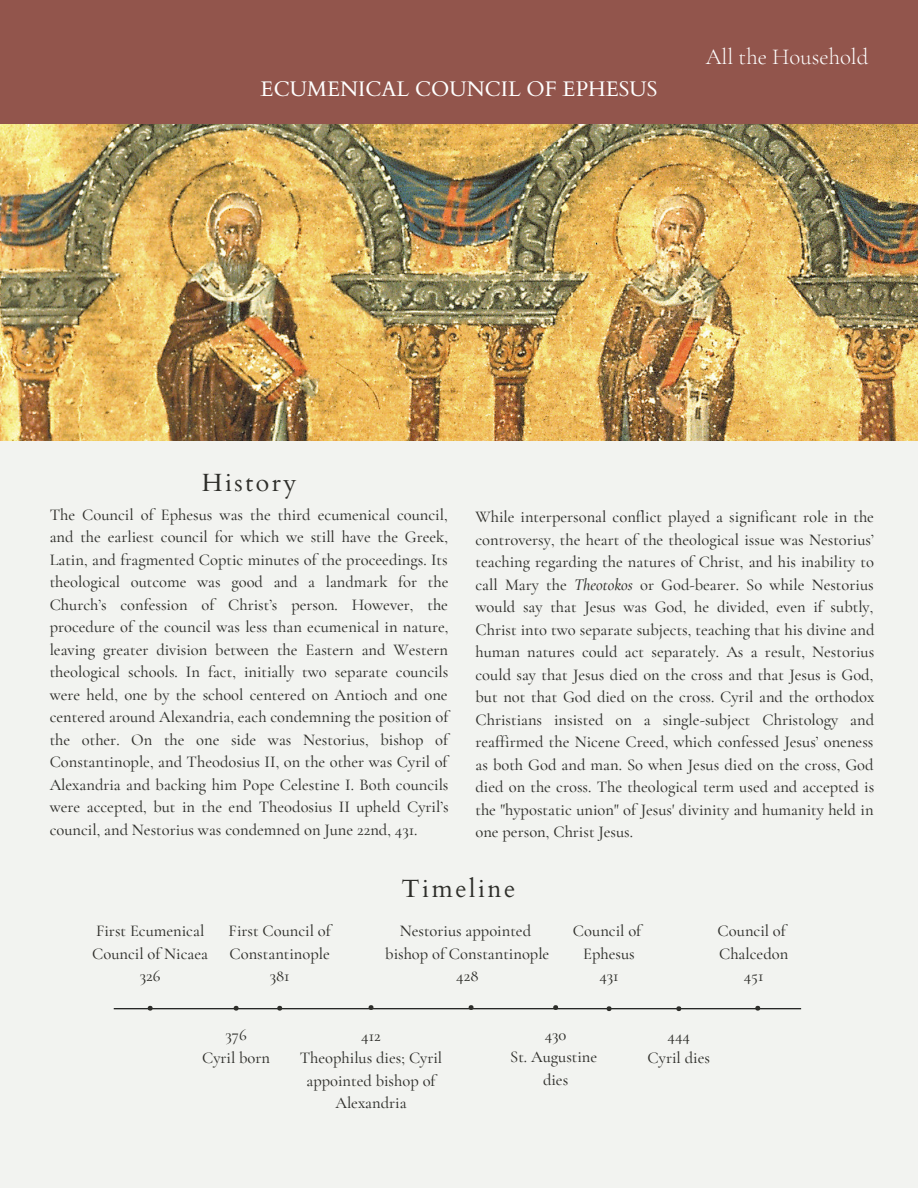
<style>
.page{position:relative;width:918px;height:1188px;background:#f2f3f0}
.page>*{position:absolute;margin:0;border:0;box-sizing:border-box;transform-origin:0 0}
.t1{font:500 52.5px "Cormorant Garamond";color:#2e2e2a}
.t2{font:24.9px "Cardo";letter-spacing:.1em;color:#2e2e2a}
.t3{font:300 22.8px "Cormorant Garamond";color:#fff}
.t4{font:21.15px "Cardo";color:#fff}
.t5{font:500 16.5px/22.5px "Cormorant Garamond";color:#2e2e2a}
.s1{font-style:italic}
</style>
<div class="page">
<hr style="left:114px;top:1008px;width:687px;height:1px;background:#000">
<div style="left:0;top:0;width:918px;height:124px;background:#92554c"></div>
<img style="left:0;top:125px;width:918px;height:316px">
<p class="t4" style="left:261px;top:76px;width:398px">ECUMENICAL COUNCIL OF EPHESUS</p>
<p class="t3" style="left:706px;top:43px;width:164px">All the Household</p>
<p class="t2" style="left:202px;top:466px;width:96px">History</p>
<p class="t5" style="left:50px;top:503px;width:400px;text-align:justify">The Council of Ephesus was the third ecumenical council, and the earliest council for which we still have the Greek, Latin, and fragmented Coptic minutes of the proceedings. Its theological outcome was good and a landmark for the Church’s confession of Christ’s person. However, the procedure of the council was less than ecumenical in nature, leaving greater division between the Eastern and Western theological schools. In fact, initially two separate councils were held, one by the school centered on Antioch and one centered around Alexandria, each condemning the position of the other. On the one side was Nestorius, bishop of Constantinople, and Theodosius II, on the other was Cyril of Alexandria and backing him Pope Celestine I. Both councils were accepted, but in the end Theodosius II upheld Cyril’s council, and Nestorius was condemned on June 22nd, 431.</p>
<p class="t5" style="left:475px;top:506px;width:400px;text-align:justify">While interpersonal conflict played a significant role in the controversy, the heart of the theological issue was Nestorius’ teaching regarding the natures of Christ, and his inability to call Mary the <span class="s1">Theotokos</span> or God-bearer. So while Nestorius would say that Jesus was God, he divided, even if subtly, Christ into two separate subjects, teaching that his divine and human natures could act separately. As a result, Nestorius could say that Jesus died on the cross and that Jesus is God, but not that God died on the cross. Cyril and the orthodox Christians insisted on a single-subject Christology and reaffirmed the Nicene Creed, which confessed Jesus’ oneness as both God and man. So when Jesus died on the cross, God died on the cross. The theological term used and accepted is the "hypostatic union" of Jesus' divinity and humanity held in one person, Christ Jesus.</p>
<p class="t5" style="left:92px;top:920px;width:118px">First Ecumenical<br>Council of Nicaea</p>
<p class="t5" style="left:140px;top:965px;width:22px">326</p>
<p class="t5" style="left:229px;top:920px;width:104px">First Council of<br>Constantinople</p>
<p class="t5" style="left:270px;top:965px;width:21px">381</p>
<p class="t2" style="left:402px;top:872px;width:115px">Timeline</p>
<p class="t5" style="left:400px;top:920px;width:133px">Nestorius appointed</p>
<p class="t5" style="left:385px;top:942px;width:166px">bishop of Constantinople</p>
<p class="t5" style="left:456px;top:965px;width:24px">428</p>
<p class="t5" style="left:573px;top:920px;width:70px">Council of</p>
<p class="t5" style="left:583px;top:942px;width:53px">Ephesus</p>
<p class="t5" style="left:599px;top:965px;width:21px">431</p>
<p class="t5" style="left:718px;top:920px;width:70px">Council of</p>
<p class="t5" style="left:719px;top:942px;width:71px">Chalcedon</p>
<p class="t5" style="left:744px;top:965px;width:21px">451</p>
<p class="t1" style="left:145px;top:962px;width:12px">.</p>
<p class="t1" style="left:231px;top:962px;width:12px">.</p>
<p class="t1" style="left:274px;top:962px;width:12px">.</p>
<p class="t1" style="left:366px;top:961px;width:12px">.</p>
<p class="t1" style="left:466px;top:961px;width:12px">.</p>
<p class="t1" style="left:604px;top:962px;width:12px">.</p>
<p class="t1" style="left:674px;top:962px;width:12px">.</p>
<p class="t1" style="left:753px;top:962px;width:12px">.</p>
<p class="t1" style="left:550px;top:961px;width:12px">.</p>
<p class="t5" style="left:226px;top:1024px;width:23px">376</p>
<p class="t5" style="left:202px;top:1046px;width:70px">Cyril born</p>
<p class="t5" style="left:361px;top:1024px;width:21px">412</p>
<p class="t5" style="left:300px;top:1047px;width:144px;text-align:center">Theophilus dies; Cyril appointed bishop of<br>Alexandria</p>
<p class="t5" style="left:545px;top:1023px;width:23px">430</p>
<p class="t5" style="left:510px;top:1046px;width:89px">St. Augustine</p>
<p class="t5" style="left:543px;top:1068px;width:27px">dies</p>
<p class="t5" style="left:668px;top:1024px;width:24px">444</p>
<p class="t5" style="left:648px;top:1047px;width:64px">Cyril dies</p>
</div>
